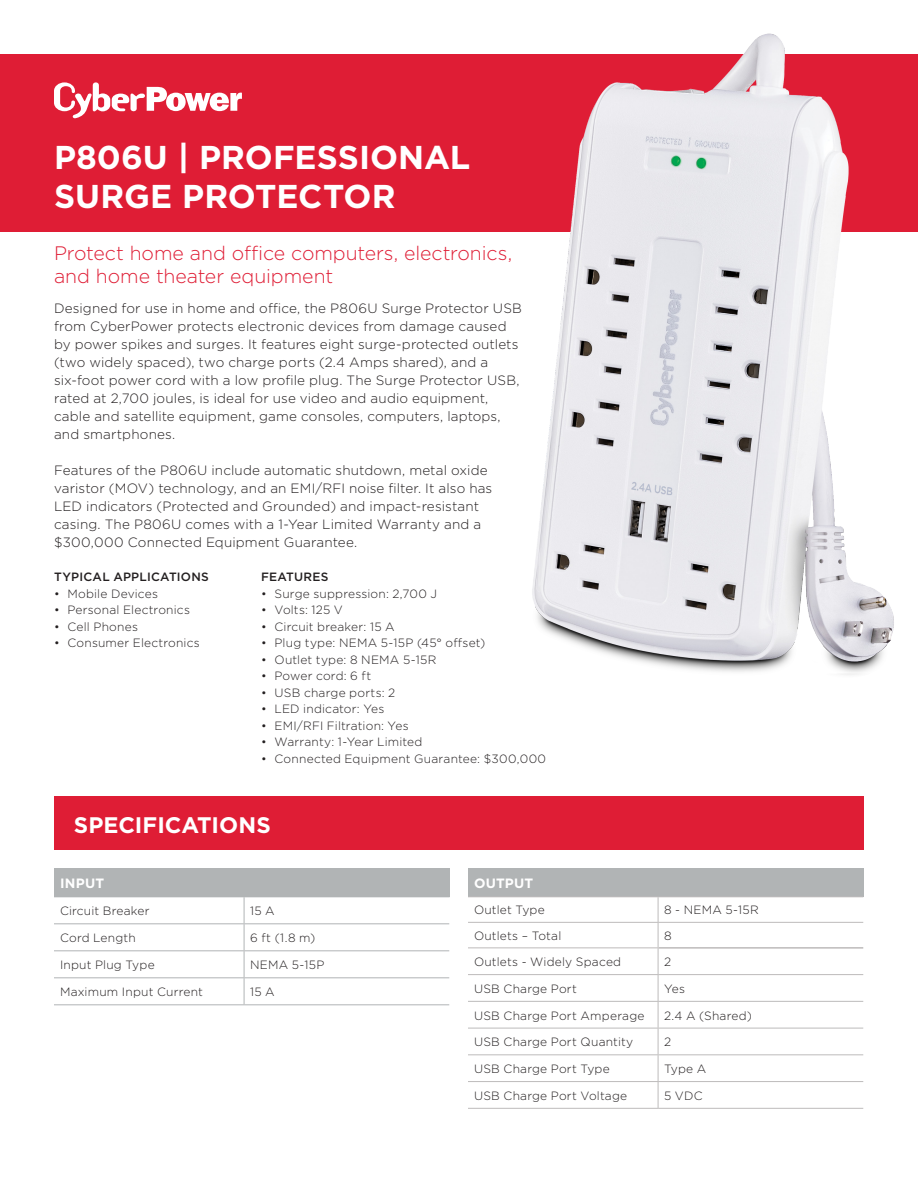
<style>
.page{position:relative;width:918px;height:1188px;background:#fff}
.page>*{position:absolute;margin:0;border:0;box-sizing:border-box;transform-origin:0 0}
.MA_Red_Bar{font:700 33px/39px "Gotham";color:#fff}
.MA_Red_Bar-2{font:700 22.5px "Gotham";color:#fff}
.MA_Subhead{font:300 19.5px/23.4px "Gotham";color:#df1d35}
.MA_Paragraph{font:300 13.5px/18px "Gotham";letter-spacing:.01em;color:#231f20}
.MA_Gray_Bar_Specs_He{font:700 13.5px "Gotham";letter-spacing:.015em;color:#fff}
.MA_Specs{font:300 12px "Gotham";letter-spacing:.015em;color:#231f20}
.MA_bullet_header{font:500 12px "Gotham";letter-spacing:.02em;color:#231f20}
</style>
<div class="page">
<div style="left:0;top:54px;width:918px;height:177px;background:#df1d35"></div>
<svg style="left:54px;top:82px;width:188px;height:36px"></svg>
<div style="left:54px;top:796px;width:810px;height:54px;background:#df1d35"></div>
<div style="left:54px;top:868px;width:395px;height:29px;background:#b1b4b5"></div>
<hr style="left:54px;top:923px;width:190px;height:1px;background:#b1b4b5">
<hr style="left:244px;top:923px;width:205px;height:1px;background:#b1b4b5">
<hr style="left:54px;top:950px;width:190px;height:1px;background:#b1b4b5">
<hr style="left:54px;top:977px;width:190px;height:1px;background:#b1b4b5">
<svg style="left:244px;top:897px;width:1px;height:107px"></svg>
<hr style="left:244px;top:950px;width:205px;height:1px;background:#b1b4b5">
<hr style="left:244px;top:977px;width:205px;height:1px;background:#b1b4b5">
<svg style="left:449px;top:868px;width:1px;height:28px"></svg>
<hr style="left:244px;top:896px;width:206px;height:1px;background:#b1b4b5">
<hr style="left:54px;top:1004px;width:190px;height:1px;background:#b1b4b5">
<hr style="left:244px;top:1004px;width:205px;height:1px;background:#b1b4b5">
<img style="left:508px;top:33px;width:399px;height:642px">
<div style="left:468px;top:869px;width:395px;height:28px;background:#b1b4b5"></div>
<hr style="left:468px;top:868px;width:190px;height:1px;background:#b1b4b5">
<hr style="left:658px;top:868px;width:205px;height:1px;background:#b1b4b5">
<hr style="left:468px;top:896px;width:190px;height:1px;background:#bdbbbb">
<hr style="left:658px;top:896px;width:205px;height:1px;background:#bdbbbb">
<hr style="left:468px;top:922px;width:190px;height:1px;background:#bdbbbb">
<hr style="left:658px;top:922px;width:205px;height:1px;background:#bdbbbb">
<hr style="left:468px;top:947px;width:190px;height:1px;background:#bdbbbb">
<hr style="left:468px;top:974px;width:190px;height:1px;background:#bdbbbb">
<hr style="left:658px;top:974px;width:205px;height:1px;background:#bdbbbb">
<hr style="left:468px;top:1001px;width:190px;height:1px;background:#bdbbbb">
<hr style="left:658px;top:1001px;width:205px;height:1px;background:#bdbbbb">
<hr style="left:468px;top:1028px;width:190px;height:1px;background:#bdbbbb">
<hr style="left:658px;top:1028px;width:205px;height:1px;background:#bdbbbb">
<hr style="left:468px;top:1054px;width:190px;height:1px;background:#bdbbbb">
<hr style="left:658px;top:1054px;width:205px;height:1px;background:#bdbbbb">
<hr style="left:468px;top:1081px;width:190px;height:1px;background:#bdbbbb">
<hr style="left:658px;top:1081px;width:205px;height:1px;background:#bdbbbb">
<svg style="left:658px;top:897px;width:1px;height:211px"></svg>
<hr style="left:468px;top:1108px;width:190px;height:1px;background:#bdbbbb">
<hr style="left:658px;top:1108px;width:205px;height:1px;background:#bdbbbb">
<hr style="left:658px;top:947px;width:205px;height:2px;background:#bdbbbb">
<p class="MA_Red_Bar" style="left:54px;top:137px;width:418px">P806U | PROFESSIONAL<br>SURGE PROTECTOR</p>
<p class="MA_Subhead" style="left:54px;top:241px;width:460px">Protect home and office computers, electronics, and home theater equipment</p>
<p class="MA_Paragraph" style="left:54px;top:299px;width:469px">Designed for use in home and office, the P806U Surge Protector USB from CyberPower protects electronic devices from damage caused by power spikes and surges. It features eight surge-protected outlets (two widely spaced), two charge ports (2.4 Amps shared), and a six-foot power cord with a low profile plug. The Surge Protector USB, rated at 2,700 joules, is ideal for use video and audio equipment, cable and satellite equipment, game consoles, computers, laptops, and smartphones.</p>
<p class="MA_Paragraph" style="left:54px;top:461px;width:440px">Features of the P806U include automatic shutdown, metal oxide varistor (MOV) technology, and an EMI/RFI noise filter. It also has LED indicators (Protected and Grounded) and impact-resistant casing. The P806U comes with a 1-Year Limited Warranty and a $300,000 Connected Equipment Guarantee.</p>
<p class="MA_bullet_header" style="left:54px;top:570px;width:156px">TYPICAL APPLICATIONS</p>
<p class="MA_Specs" style="left:54px;top:586px;width:106px">• Mobile Devices</p>
<p class="MA_Specs" style="left:54px;top:602px;width:138px">• Personal Electronics</p>
<p class="MA_Specs" style="left:54px;top:619px;width:86px">• Cell Phones</p>
<p class="MA_Specs" style="left:54px;top:635px;width:147px">• Consumer Electronics</p>
<p class="MA_bullet_header" style="left:261px;top:570px;width:69px">FEATURES</p>
<p class="MA_Specs" style="left:261px;top:586px;width:178px">• Surge suppression: 2,700 J</p>
<p class="MA_Specs" style="left:261px;top:602px;width:83px">• Volts: 125 V</p>
<p class="MA_Specs" style="left:261px;top:619px;width:135px">• Circuit breaker: 15 A</p>
<p class="MA_Specs" style="left:261px;top:635px;width:226px">• Plug type: NEMA 5-15P (45° offset)</p>
<p class="MA_Specs" style="left:261px;top:652px;width:177px">• Outlet type: 8 NEMA 5-15R</p>
<p class="MA_Specs" style="left:261px;top:668px;width:112px">• Power cord: 6 ft</p>
<p class="MA_Specs" style="left:261px;top:685px;width:136px">• USB charge ports: 2</p>
<p class="MA_Specs" style="left:261px;top:701px;width:125px">• LED indicator: Yes</p>
<p class="MA_Specs" style="left:261px;top:718px;width:149px">• EMI/RFI Filtration: Yes</p>
<p class="MA_Specs" style="left:261px;top:734px;width:163px">• Warranty: 1-Year Limited</p>
<p class="MA_Specs" style="left:261px;top:751px;width:287px">• Connected Equipment Guarantee: $300,000</p>
<p class="MA_Red_Bar-2" style="left:74px;top:812px;width:198px">SPECIFICATIONS</p>
<p class="MA_Gray_Bar_Specs_He" style="left:60px;top:876px;width:46px">INPUT</p>
<p class="MA_Specs" style="left:60px;top:903px;width:91px">Circuit Breaker</p>
<p class="MA_Specs" style="left:250px;top:903px;width:26px">15 A</p>
<p class="MA_Specs" style="left:60px;top:930px;width:77px">Cord Length</p>
<p class="MA_Specs" style="left:250px;top:930px;width:67px">6 ft (1.8 m)</p>
<p class="MA_Specs" style="left:60px;top:957px;width:96px">Input Plug Type</p>
<p class="MA_Specs" style="left:250px;top:957px;width:76px">NEMA 5-15P</p>
<p class="MA_Specs" style="left:60px;top:984px;width:144px">Maximum Input Current</p>
<p class="MA_Specs" style="left:250px;top:984px;width:26px">15 A</p>
<p class="MA_Gray_Bar_Specs_He" style="left:474px;top:876px;width:61px">OUTPUT</p>
<p class="MA_Specs" style="left:474px;top:903px;width:72px">Outlet Type</p>
<p class="MA_Specs" style="left:664px;top:903px;width:96px">8 - NEMA 5-15R</p>
<p class="MA_Specs" style="left:474px;top:928px;width:89px">Outlets – Total</p>
<p class="MA_Specs" style="left:664px;top:928px;width:9px">8</p>
<p class="MA_Specs" style="left:474px;top:954px;width:149px">Outlets - Widely Spaced</p>
<p class="MA_Specs" style="left:664px;top:954px;width:9px">2</p>
<p class="MA_Specs" style="left:474px;top:981px;width:104px">USB Charge Port</p>
<p class="MA_Specs" style="left:664px;top:981px;width:23px">Yes</p>
<p class="MA_Specs" style="left:474px;top:1008px;width:172px">USB Charge Port Amperage</p>
<p class="MA_Specs" style="left:664px;top:1008px;width:89px">2.4 A (Shared)</p>
<p class="MA_Specs" style="left:474px;top:1034px;width:161px">USB Charge Port Quantity</p>
<p class="MA_Specs" style="left:664px;top:1034px;width:9px">2</p>
<p class="MA_Specs" style="left:474px;top:1061px;width:137px">USB Charge Port Type</p>
<p class="MA_Specs" style="left:664px;top:1061px;width:44px">Type A</p>
<p class="MA_Specs" style="left:474px;top:1088px;width:155px">USB Charge Port Voltage</p>
<p class="MA_Specs" style="left:664px;top:1088px;width:40px">5 VDC</p>
</div>
